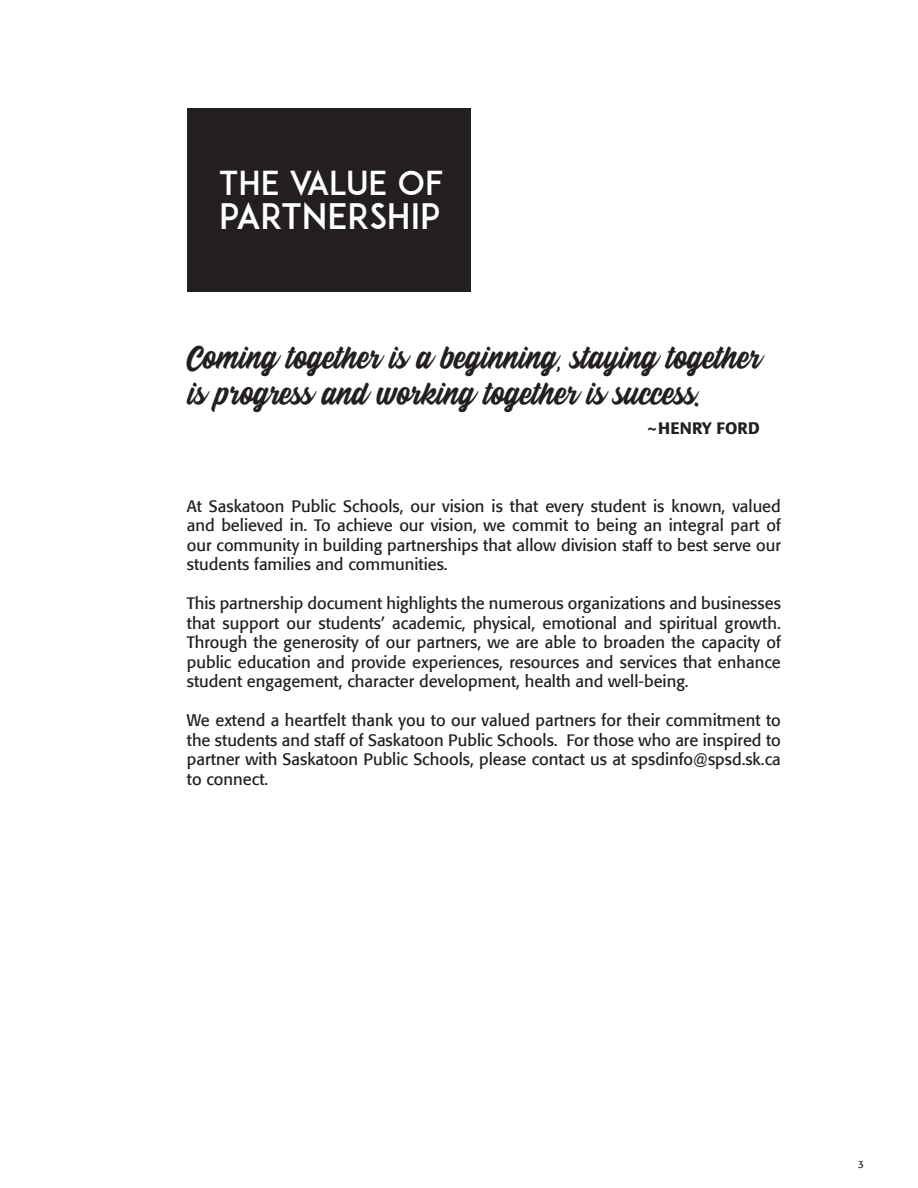
<style>
.page{position:relative;width:918px;height:1188px;background:#fff}
.page>*{position:absolute;margin:0;border:0;box-sizing:border-box;transform-origin:0 0}
.t1{font:36px/36px "Calling Heart";color:#231f20}
.t2{font:34.8px "ADAM.CGPRO";letter-spacing:-.005em;color:#fff}
.t3{font:32.7px "ADAM.CGPRO";color:#fff}
.t4{font:16.5px/19.5px "Formata";color:#231f20;text-align:justify}
.t5{font:500 16.5px "Formata";color:#231f20}
.t6{font:10.5px "Formata";color:#231f20}
</style>
<div class="page">
<div style="left:187px;top:108px;width:283px;height:184px;background:#231f20"></div>
<p class="t3" style="left:219px;top:163px;width:227px">THE VALUE OF</p>
<p class="t2" style="left:219px;top:196px;width:222px">PARTNERSHIP</p>
<p class="t1" style="left:187px;top:342px;width:574px">Coming together is a beginning, staying together is progress and working together is success.</p>
<p class="t5" style="left:646px;top:418px;width:115px">~HENRY FORD</p>
<p class="t4" style="left:187px;top:496px;width:596px">At Saskatoon Public Schools, our vision is that every student is known, valued and believed in. To achieve our vision, we commit to being an integral part of our community in building partnerships that allow division staff to best serve our students families and communities.</p>
<p class="t4" style="left:187px;top:594px;width:596px">This partnership document highlights the numerous organizations and businesses that support our students’ academic, physical, emotional and spiritual growth.<br>Through the generosity of our partners, we are able to broaden the capacity of public education and provide experiences, resources and services that enhance student engagement, character development, health and well-being.</p>
<p class="t4" style="left:187px;top:711px;width:596px">We extend a heartfelt thank you to our valued partners for their commitment to the students and staff of Saskatoon Public Schools. For those who are inspired to partner with Saskatoon Public Schools, please contact us at spsdinfo@spsd.sk.ca to connect.</p>
<p class="t6" style="left:858px;top:1158px;width:8px">3</p>
</div>
